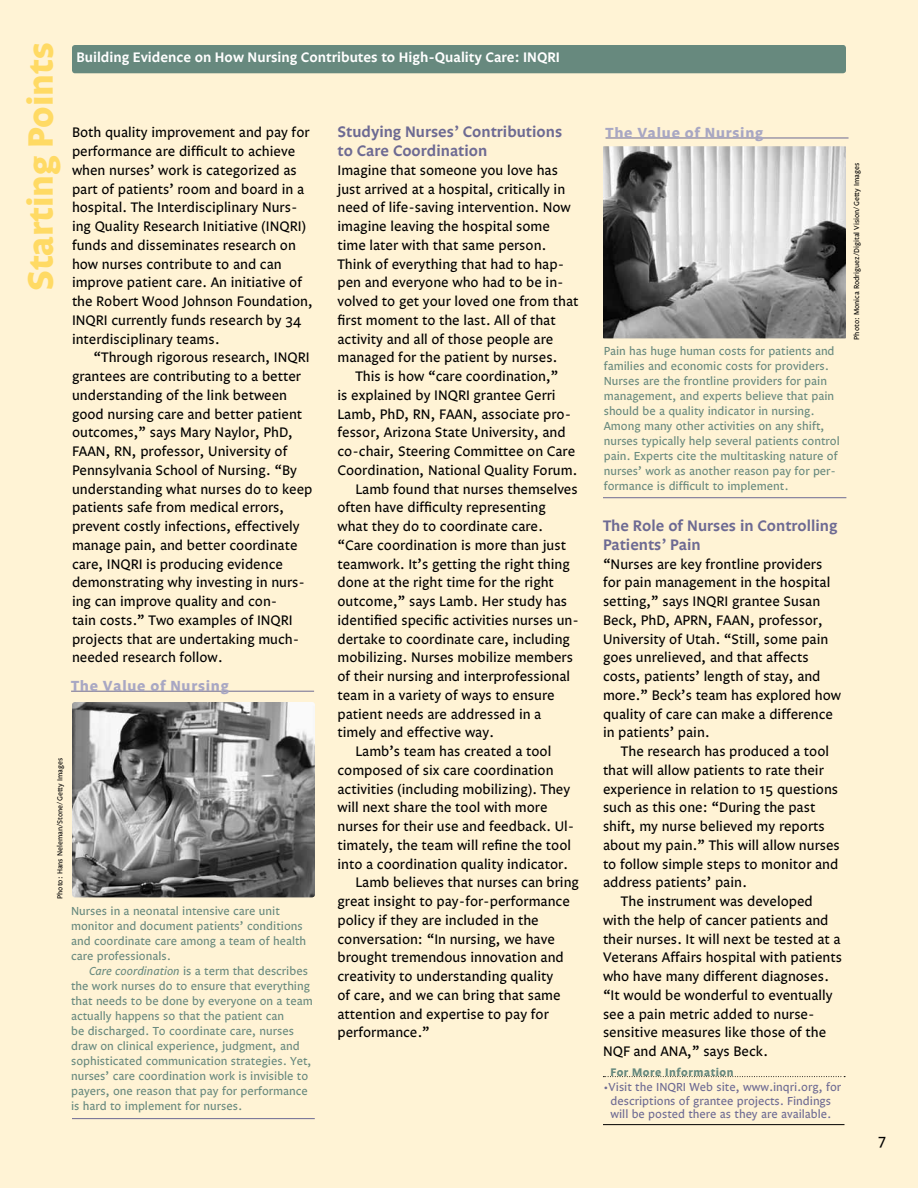
<style>
.page{position:relative;width:918px;height:1188px;background:#fff}
.page>*{position:absolute;margin:0;border:0;box-sizing:border-box;transform-origin:0 0}
.t1{font:700 36px "Legato";color:#ffda64}
.t2{font:600 15.75px/18.8px "Legato";color:#6d6a93}
.t3{font:700 15px "Legato";letter-spacing:.05em;color:#a8a7c3}
.t4{font:15px "Legato";color:#000}
.t5{font:14.25px/18.8px "Legato";color:#000}
.t6{font:600 14.25px "Legato";color:#fff}
.t7{font:12px/15px "Legato";color:#67897e}
.t8{font:12px/13.5px "Legato";color:#6d6a93;text-align:center}
.t9{font:700 11.25px "Legato";letter-spacing:.05em;color:#67897e}
.t10{font:7.5px "Legato";color:#000}
.s1{font-style:italic}
</style>
<div class="page">
<div style="left:1px;top:0;width:917px;height:1188px;background:#fff3d5"></div>
<img style="left:603px;top:146px;width:243px;height:192px">
<hr style="left:606px;top:138px;width:243px;height:1px;background:#6d6a93">
<hr style="left:603px;top:497px;width:243px;height:1px;background:#6d6a93">
<svg style="left:603px;top:1076px;width:242px;height:1px"></svg>
<hr style="left:603px;top:1124px;width:241px;height:1px;background:#000">
<hr style="left:71px;top:691px;width:243px;height:1px;background:#6d6a93">
<img style="left:72px;top:702px;width:243px;height:195px">
<hr style="left:72px;top:1118px;width:243px;height:1px;background:#6d6a93">
<div style="left:72px;top:45px;width:774px;height:28px;background:#67897e;border-radius:3px"></div>
<h1 class="t1" style="left:20px;top:291px;width:250px;rotate:-90deg">Starting Points</h1>
<p class="t6" style="left:76px;top:49px;width:485px">Building Evidence on How Nursing Contributes to High-Quality Care: INQRI</p>
<p class="t2" style="left:338px;top:123px;width:226px">Studying Nurses’ Contributions to Care Coordination</p>
<p class="t5" style="left:338px;top:161px;width:242px">Imagine that someone you love has just arrived at a hospital, critically in need of life-saving intervention. Now imagine leaving the hospital some time later with that same person.<br>Think of everything that had to hap&shy;pen and everyone who had to be in&shy;volved to get your loved one from that first moment to the last. All of that activity and all of those people are managed for the patient by nurses.</p>
<p class="t5" style="left:355px;top:368px;width:205px">This is how “care coordination,”</p>
<p class="t5" style="left:338px;top:386px;width:220px">is explained by INQRI grantee Gerri</p>
<p class="t5" style="left:338px;top:405px;width:235px">Lamb, PhD, RN, FAAN, associate pro-</p>
<p class="t5" style="left:338px;top:424px;width:230px">fessor, Arizona State University, and</p>
<p class="t5" style="left:338px;top:443px;width:239px">co-chair, Steering Committee on Care</p>
<p class="t5" style="left:338px;top:461px;width:241px">Coordination, National Quality Forum.</p>
<p class="t5" style="left:355px;top:480px;width:224px">Lamb found that nurses themselves</p>
<p class="t5" style="left:338px;top:499px;width:210px">often have difficulty representing</p>
<p class="t5" style="left:338px;top:518px;width:207px">what they do to coordinate care.</p>
<p class="t5" style="left:338px;top:536px;width:230px">“Care coordination is more than just</p>
<p class="t5" style="left:338px;top:555px;width:234px">teamwork. It’s getting the right thing</p>
<p class="t5" style="left:338px;top:574px;width:218px">done at the right time for the right</p>
<p class="t5" style="left:338px;top:593px;width:231px">outcome,” says Lamb. Her study has</p>
<p class="t5" style="left:338px;top:611px;width:243px">identified specific activities nurses un-</p>
<p class="t5" style="left:338px;top:630px;width:234px">dertake to coordinate care, including</p>
<p class="t5" style="left:338px;top:649px;width:237px">mobilizing. Nurses mobilize members</p>
<p class="t5" style="left:338px;top:668px;width:234px">of their nursing and interprofessional</p>
<p class="t5" style="left:338px;top:686px;width:219px">team in a variety of ways to ensure</p>
<p class="t5" style="left:338px;top:705px;width:205px">patient needs are addressed in a</p>
<p class="t5" style="left:338px;top:724px;width:158px">timely and effective way.</p>
<p class="t5" style="left:355px;top:743px;width:197px">Lamb’s team has created a tool</p>
<p class="t5" style="left:338px;top:761px;width:218px">composed of six care coordination</p>
<p class="t5" style="left:338px;top:780px;width:234px">activities (including mobilizing). They</p>
<p class="t5" style="left:338px;top:799px;width:212px">will next share the tool with more</p>
<p class="t5" style="left:338px;top:818px;width:238px">nurses for their use and feedback. Ul-</p>
<p class="t5" style="left:338px;top:836px;width:235px">timately, the team will refine the tool</p>
<p class="t5" style="left:338px;top:855px;width:232px">into a coordination quality indicator.</p>
<p class="t5" style="left:355px;top:874px;width:225px">Lamb believes that nurses can bring</p>
<p class="t5" style="left:338px;top:893px;width:234px">great insight to pay-for-performance</p>
<p class="t5" style="left:338px;top:911px;width:203px">policy if they are included in the</p>
<p class="t5" style="left:338px;top:930px;width:219px">conversation: “In nursing, we have</p>
<p class="t5" style="left:338px;top:949px;width:228px">brought tremendous innovation and</p>
<p class="t5" style="left:338px;top:968px;width:217px">creativity to understanding quality</p>
<p class="t5" style="left:338px;top:986px;width:225px">of care, and we can bring that same</p>
<p class="t5" style="left:338px;top:1005px;width:213px">attention and expertise to pay for</p>
<p class="t5" style="left:338px;top:1024px;width:94px">performance.”</p>
<p class="t3" style="left:606px;top:124px;width:159px">The Value of Nursing</p>
<p class="t5" style="left:72px;top:124px;width:242px">Both quality improvement and pay for performance are difficult to achieve when nurses’ work is categorized as part of patients’ room and board in a hospital. The Interdisciplinary Nurs&shy;ing Quality Research Initiative (INQRI) funds and disseminates research on how nurses contribute to and can improve patient care. An initiative of the Robert Wood Johnson Foundation, INQRI currently funds research by 34 interdisciplinary teams.</p>
<p class="t5" style="left:72px;top:349px;width:242px;text-indent:22px">“Through rigorous research, INQRI grantees are contributing to a better understanding of the link between good nursing care and better patient outcomes,” says Mary Naylor, PhD, FAAN, RN, professor, University of Pennsylvania School of Nursing. “By understanding what nurses do to keep patients safe from medical errors, prevent costly infections, effectively manage pain, and better coordinate care, INQRI is producing evidence demonstrating why investing in nurs&shy;ing can improve quality and con-<br>tain costs.” Two examples of INQRI projects that are undertaking much&shy;needed research follow.</p>
<p class="t7" style="left:604px;top:344px;width:238px">Pain has huge human costs for patients and families and economic costs for providers.<br>Nurses are the frontline providers for pain management, and experts believe that pain should be a quality indicator in nursing.<br>Among many other activities on any shift, nurses typically help several patients control pain. Experts cite the multitasking nature of nurses’ work as another reason pay for per&shy;formance is difficult to implement.</p>
<p class="t2" style="left:603px;top:517px;width:236px">The Role of Nurses in Controlling<br>Patients’ Pain</p>
<p class="t5" style="left:603px;top:555px;width:240px">“Nurses are key frontline providers for pain management in the hospital setting,” says INQRI grantee Susan Beck, PhD, APRN, FAAN, professor, University of Utah. “Still, some pain goes unrelieved, and that affects costs, patients’ length of stay, and more.” Beck’s team has explored how quality of care can make a difference in patients’ pain.</p>
<p class="t5" style="left:621px;top:743px;width:210px">The research has produced a tool</p>
<p class="t5" style="left:603px;top:761px;width:222px">that will allow patients to rate their</p>
<p class="t5" style="left:603px;top:780px;width:237px">experience in relation to 15 questions</p>
<p class="t5" style="left:603px;top:799px;width:214px">such as this one: “During the past</p>
<p class="t5" style="left:603px;top:818px;width:223px">shift, my nurse believed my reports</p>
<p class="t5" style="left:603px;top:836px;width:238px">about my pain.” This will allow nurses</p>
<p class="t5" style="left:603px;top:855px;width:237px">to follow simple steps to monitor and</p>
<p class="t5" style="left:603px;top:874px;width:145px">address patients’ pain.</p>
<p class="t5" style="left:621px;top:893px;width:193px">The instrument was developed</p>
<p class="t5" style="left:603px;top:911px;width:227px">with the help of cancer patients and</p>
<p class="t5" style="left:603px;top:930px;width:239px">their nurses. It will next be tested at a</p>
<p class="t5" style="left:603px;top:949px;width:241px">Veterans Affairs hospital with patients</p>
<p class="t5" style="left:603px;top:968px;width:227px">who have many different diagnoses.</p>
<p class="t5" style="left:603px;top:986px;width:231px">“It would be wonderful to eventually</p>
<p class="t5" style="left:603px;top:1005px;width:213px">see a pain metric added to nurse-</p>
<p class="t5" style="left:603px;top:1024px;width:225px">sensitive measures like those of the</p>
<p class="t5" style="left:603px;top:1043px;width:166px">NQF and ANA,” says Beck.</p>
<p class="t9" style="left:610px;top:1066px;width:125px">For More Information</p>
<p class="t8" style="left:603px;top:1081px;width:240px">•Visit the INQRI Web site, www.inqri.org, for descriptions of grantee projects. Findings will be posted there as they are available.</p>
<p class="t3" style="left:71px;top:677px;width:159px">The Value of Nursing</p>
<p class="t10" style="left:56px;top:899px;width:142px;rotate:-90deg">Photo: Hans Neleman/Stone/Getty Images</p>
<p class="t7" style="left:71px;top:904px;width:237px">Nurses in a neonatal intensive care unit monitor and document patients’ conditions and coordinate care among a team of health care professionals.</p>
<p class="t7" style="left:71px;top:964px;width:243px;text-indent:18px"><span class="s1">Care coordination</span> is a term that describes the work nurses do to ensure that everything that needs to be done by everyone on a team actually happens so that the patient can<br>be discharged. To coordinate care, nurses draw on clinical experience, judgment, and sophisticated communication strategies. Yet, nurses’ care coordination work is invisible to payers, one reason that pay for performance is hard to implement for nurses.</p>
<p class="t10" style="left:852px;top:340px;width:178px;rotate:-90deg">Photo: Monica Rodriguez/Digital Vision/Getty Images</p>
<p class="t4" style="left:878px;top:1131px;width:10px">7</p>
</div>
